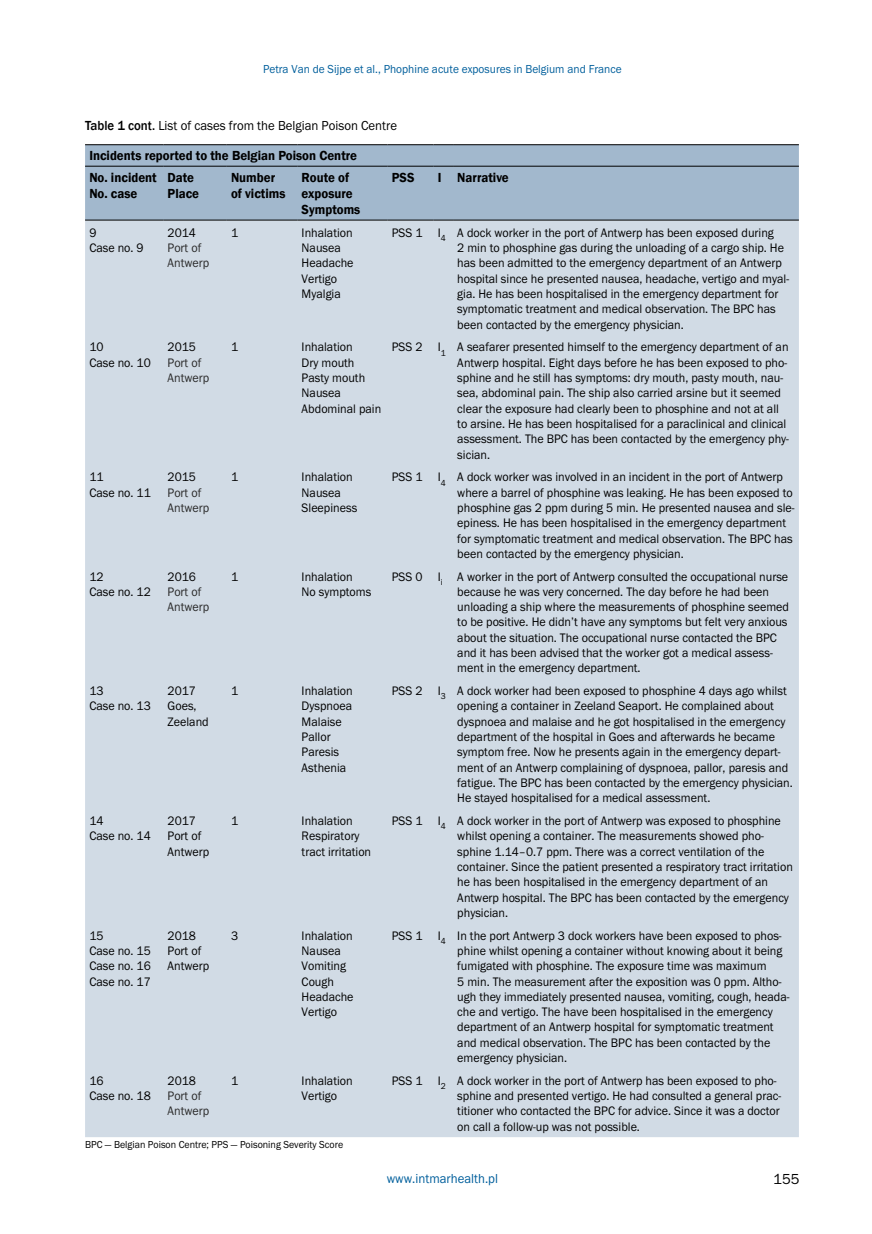
<style>
.page{position:relative;width:872px;height:1234px;background:#fff}
.page>*{position:absolute;margin:0;border:0;box-sizing:border-box;transform-origin:0 0}
.t1{font:15px "Franklin Got Itc TEE";color:#000}
.t2{font:600 13.5px/16.2px "Franklin Gothic";color:#000;scale:.95 1}
.t3{font:13.5px "Franklin Got Itc TEE";color:#000;scale:.95 1}
.t4{font:13.5px "Franklin Got Itc TEE";color:#005f9c;scale:.95 1}
.t5{font:12.75px/15.3px "Franklin Got Itc TEE";color:#000;scale:.95 1}
.t6{font:12.75px/15.3px "Franklin Got Itc TEE";color:#292929;scale:.95 1}
.t7{font:12px "Franklin Got Itc TEE";color:#005f9c;scale:.95 1}
.t8{font:10.5px "Franklin Got Itc TEE";color:#000;scale:.95 1}
.s1{font-family:"Franklin Gothic";font-weight:500}
</style>
<div class="page">
<div style="left:85px;top:145px;width:714px;height:75px;background:#a2b8cd"></div>
<div style="left:85px;top:221px;width:714px;height:915px;background:#d1dbe5"></div>
<hr style="left:85px;top:220px;width:78px;height:1px;background:#000">
<hr style="left:163px;top:220px;width:64px;height:1px;background:#000">
<hr style="left:227px;top:220px;width:70px;height:1px;background:#000">
<hr style="left:297px;top:220px;width:90px;height:1px;background:#000">
<hr style="left:387px;top:220px;width:46px;height:1px;background:#000">
<svg style="left:433px;top:220px;width:20px;height:1px"></svg>
<hr style="left:453px;top:220px;width:346px;height:1px;background:#000">
<hr style="left:85px;top:144px;width:78px;height:1px;background:#000">
<hr style="left:163px;top:144px;width:64px;height:1px;background:#000">
<hr style="left:227px;top:144px;width:70px;height:1px;background:#000">
<hr style="left:297px;top:144px;width:90px;height:1px;background:#000">
<hr style="left:387px;top:144px;width:46px;height:1px;background:#000">
<svg style="left:433px;top:144px;width:20px;height:1px"></svg>
<hr style="left:453px;top:144px;width:346px;height:1px;background:#000">
<hr style="left:85px;top:166px;width:78px;height:1px;background:#000">
<hr style="left:163px;top:166px;width:64px;height:1px;background:#000">
<hr style="left:227px;top:166px;width:70px;height:1px;background:#000">
<hr style="left:297px;top:166px;width:90px;height:1px;background:#000">
<hr style="left:387px;top:166px;width:46px;height:1px;background:#000">
<svg style="left:433px;top:166px;width:20px;height:1px"></svg>
<hr style="left:453px;top:166px;width:346px;height:1px;background:#000">
<p class="t7" style="left:263px;top:62px;width:379px">Petra Van de Sijpe et al., Phophine acute exposures in Belgium and France</p>
<p class="t3" style="left:85px;top:118px;width:330px"><span class="s1">Table 1 cont.</span> List of cases from the Belgian Poison Centre</p>
<p class="t2" style="left:89px;top:145px;width:283px;line-height:21.5px">Incidents reported to the Belgian Poison Centre<br>No. incident</p>
<p class="t2" style="left:89px;top:185px;width:52px">No. case</p>
<p class="t2" style="left:168px;top:169px;width:35px">Date<br>Place</p>
<p class="t2" style="left:231px;top:169px;width:59px">Number of victims</p>
<p class="t2" style="left:302px;top:169px;width:63px">Route of exposure<br>Symptoms</p>
<p class="t2" style="left:392px;top:169px;width:25px">PSS</p>
<p class="t2" style="left:438px;top:169px;width:76px">I Narrative</p>
<p class="t5" style="left:89px;top:225px;width:59px">9<br>Case no. 9</p>
<p class="t5" style="left:168px;top:225px;width:31px">2014</p>
<p class="t6" style="left:168px;top:240px;width:45px">Port of<br>Antwerp</p>
<p class="t5" style="left:89px;top:339px;width:66px">10<br>Case no. 10</p>
<p class="t5" style="left:168px;top:339px;width:31px">2015</p>
<p class="t6" style="left:168px;top:355px;width:45px">Port of<br>Antwerp</p>
<p class="t5" style="left:89px;top:469px;width:66px">11<br>Case no. 11</p>
<p class="t5" style="left:168px;top:469px;width:31px">2015</p>
<p class="t6" style="left:168px;top:485px;width:45px">Port of<br>Antwerp</p>
<p class="t5" style="left:89px;top:568px;width:66px">12<br>Case no. 12</p>
<p class="t5" style="left:168px;top:568px;width:31px">2016</p>
<p class="t6" style="left:168px;top:584px;width:45px">Port of<br>Antwerp</p>
<p class="t5" style="left:231px;top:225px;width:9px">1</p>
<p class="t5" style="left:302px;top:225px;width:56px">Inhalation<br>Nausea<br>Headache<br>Vertigo<br>Myalgia</p>
<p class="t5" style="left:457px;top:225px;width:351px;text-indent:-65px">PSS 1 I<sub>4</sub> A dock worker in the port of Antwerp has been exposed during<br>2 min to phosphine gas during the unloading of a cargo ship. He has been admitted to the emergency department of an Antwerp hospital since he presented nausea, headache, vertigo and myal&shy;gia. He has been hospitalised in the emergency department for symptomatic treatment and medical observation. The BPC has been contacted by the emergency physician.</p>
<p class="t5" style="left:231px;top:339px;width:9px">1</p>
<p class="t5" style="left:302px;top:339px;width:85px">Inhalation<br>Dry mouth<br>Pasty mouth<br>Nausea<br>Abdominal pain</p>
<p class="t5" style="left:457px;top:339px;width:350px;text-indent:-65px">PSS 2 I<sub>1</sub> A seafarer presented himself to the emergency department of an Antwerp hospital. Eight days before he has been exposed to pho&shy;sphine and he still has symptoms: dry mouth, pasty mouth, nau&shy;sea, abdominal pain. The ship also carried arsine but it seemed clear the exposure had clearly been to phosphine and not at all to arsine. He has been hospitalised for a paraclinical and clinical assessment. The BPC has been contacted by the emergency phy&shy;sician.</p>
<p class="t5" style="left:231px;top:469px;width:9px">1</p>
<p class="t5" style="left:302px;top:469px;width:60px">Inhalation<br>Nausea<br>Sleepiness</p>
<p class="t5" style="left:457px;top:469px;width:356px;text-indent:-65px">PSS 1 I<sub>4</sub> A dock worker was involved in an incident in the port of Antwerp where a barrel of phosphine was leaking. He has been exposed to phosphine gas 2 ppm during 5 min. He presented nausea and sle&shy;epiness. He has been hospitalised in the emergency department for symptomatic treatment and medical observation. The BPC has been contacted by the emergency physician.</p>
<p class="t5" style="left:231px;top:568px;width:9px">1</p>
<p class="t5" style="left:302px;top:568px;width:75px">Inhalation<br>No symptoms</p>
<p class="t5" style="left:457px;top:568px;width:351px;text-indent:-65px">PSS 0 I<sub>i</sub> A worker in the port of Antwerp consulted the occupational nurse because he was very concerned. The day before he had been unloading a ship where the measurements of phosphine seemed to be positive. He didn’t have any symptoms but felt very anxious about the situation. The occupational nurse contacted the BPC and it has been advised that the worker got a medical assess&shy;ment in the emergency department.</p>
<p class="t5" style="left:89px;top:683px;width:66px">13<br>Case no. 13</p>
<p class="t5" style="left:168px;top:683px;width:45px">2017<br>Goes,<br>Zeeland</p>
<p class="t5" style="left:231px;top:683px;width:9px">1</p>
<p class="t5" style="left:302px;top:683px;width:55px">Inhalation<br>Dyspnoea<br>Malaise<br>Pallor<br>Paresis<br>Asthenia</p>
<p class="t5" style="left:457px;top:683px;width:355px;text-indent:-65px">PSS 2 I<sub>3</sub> A dock worker had been exposed to phosphine 4 days ago whilst opening a container in Zeeland Seaport. He complained about dyspnoea and malaise and he got hospitalised in the emergency department of the hospital in Goes and afterwards he became symptom free. Now he presents again in the emergency depart&shy;ment of an Antwerp complaining of dyspnoea, pallor, paresis and fatigue. The BPC has been contacted by the emergency physician.<br>He stayed hospitalised for a medical assessment.</p>
<p class="t5" style="left:89px;top:813px;width:66px">14<br>Case no. 14</p>
<p class="t5" style="left:168px;top:813px;width:45px">2017<br>Port of<br>Antwerp</p>
<p class="t5" style="left:231px;top:813px;width:9px">1</p>
<p class="t5" style="left:302px;top:813px;width:75px">Inhalation<br>Respiratory tract irritation</p>
<p class="t5" style="left:457px;top:813px;width:355px;text-indent:-65px">PSS 1 I<sub>4</sub> A dock worker in the port of Antwerp was exposed to phosphine whilst opening a container. The measurements showed pho&shy;sphine 1.14–0.7 ppm. There was a correct ventilation of the container. Since the patient presented a respiratory tract irritation he has been hospitalised in the emergency department of an Antwerp hospital. The BPC has been contacted by the emergency physician.</p>
<p class="t5" style="left:89px;top:927px;width:66px">15<br>Case no. 15<br>Case no. 16<br>Case no. 17</p>
<p class="t5" style="left:168px;top:927px;width:45px">2018<br>Port of<br>Antwerp</p>
<p class="t5" style="left:231px;top:927px;width:9px">3</p>
<p class="t5" style="left:302px;top:927px;width:56px">Inhalation<br>Nausea<br>Vomiting<br>Cough<br>Headache<br>Vertigo</p>
<p class="t5" style="left:457px;top:927px;width:351px;text-indent:-65px">PSS 1 I<sub>4</sub> In the port Antwerp 3 dock workers have been exposed to phos&shy;phine whilst opening a container without knowing about it being fumigated with phosphine. The exposure time was maximum<br>5 min. The measurement after the exposition was 0 ppm. Altho&shy;ugh they immediately presented nausea, vomiting, cough, heada&shy;che and vertigo. The have been hospitalised in the emergency department of an Antwerp hospital for symptomatic treatment and medical observation. The BPC has been contacted by the emergency physician.</p>
<p class="t5" style="left:89px;top:1072px;width:66px">16<br>Case no. 18</p>
<p class="t5" style="left:168px;top:1072px;width:31px">2018</p>
<p class="t5" style="left:231px;top:1072px;width:9px">1</p>
<p class="t5" style="left:302px;top:1072px;width:55px">Inhalation<br>Vertigo</p>
<p class="t5" style="left:457px;top:1072px;width:342px;text-indent:-65px">PSS 1 I<sub>2</sub> A dock worker in the port of Antwerp has been exposed to pho&shy;sphine and presented vertigo. He had consulted a general prac&shy;titioner who contacted the BPC for advice. Since it was a doctor on call a follow-up was not possible.</p>
<p class="t8" style="left:85px;top:1138px;width:273px">BPC — Belgian Poison Centre; PPS — Poisoning Severity Score</p>
<p class="t6" style="left:168px;top:1088px;width:45px">Port of<br>Antwerp</p>
<p class="t4" style="left:387px;top:1170px;width:119px">www.intmarhealth.pl</p>
<p class="t1" style="left:773px;top:1170px;width:28px">155</p>
</div>
